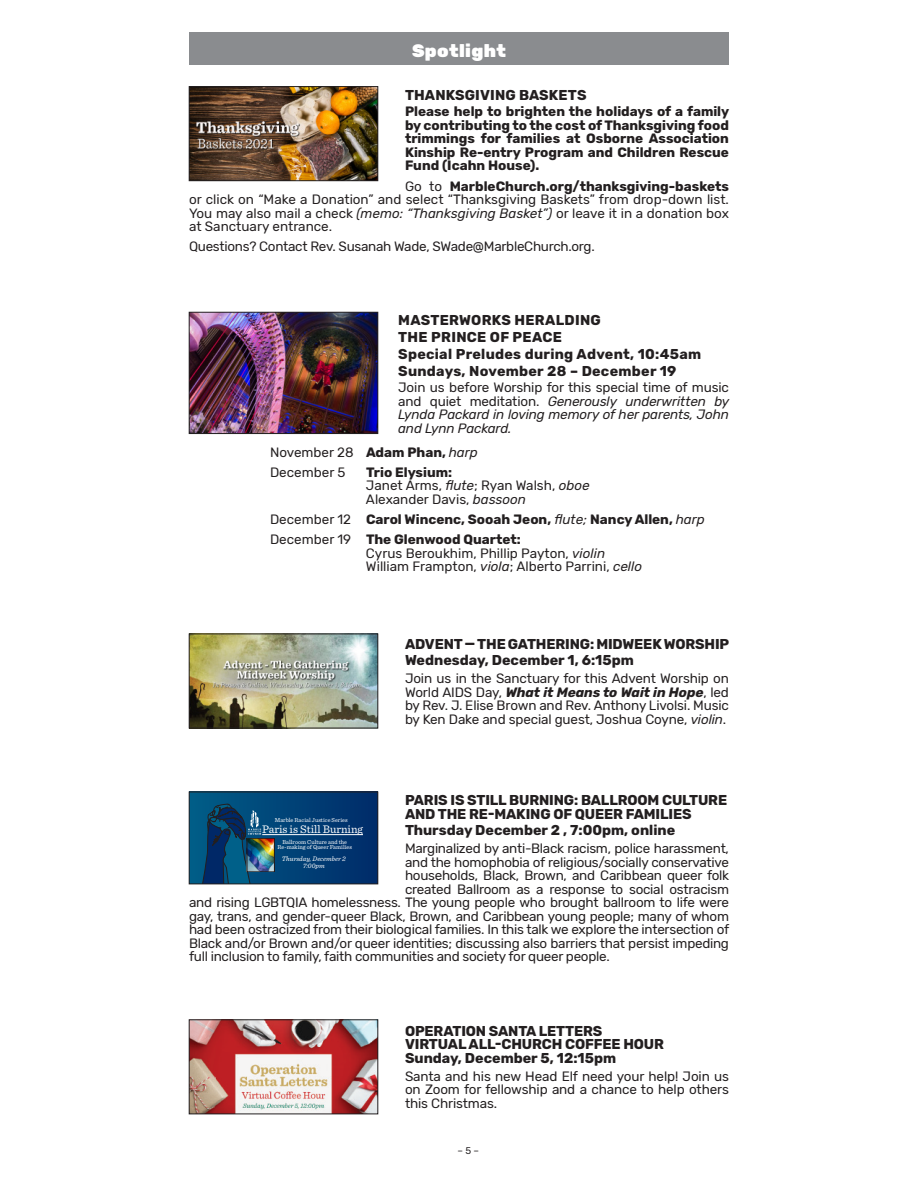
<style>
.page{position:relative;width:918px;height:1188px;background:#fff}
.page>*{position:absolute;margin:0;border:0;box-sizing:border-box;transform-origin:0 0}
.t1{font:900 18px "Rubik";letter-spacing:.02em;color:#fff}
.t2{font:700 14.25px/13.5px "Rubik";color:#231f20}
.t3{font:700 14.25px "Rubik";letter-spacing:.02em;color:#231f20}
.t4{font:13.5px/13.5px "Rubik";letter-spacing:-.02em;color:#231f20;text-align:justify}
.t5{font:13.5px/13.5px "Rubik";color:#231f20}
.t6{font:700 13.5px/13.5px "Rubik";color:#231f20;text-align:justify}
.t7{font:italic 13.5px/13.5px "Rubik";letter-spacing:-.01em;color:#231f20;text-align:justify}
.t8{font:11.55px "Sentinel";color:#fff}
.t9{font:9.75px "Rubik";color:#231f20}
.t10{font:italic 6.9px/7.1px "Sentinel";color:#fff;text-align:center}
.t11{font:6px/5.7px "Sentinel";color:#fff;text-align:center}
.s1{font-weight:700}
.s2{font-style:italic}
.s3{font-style:normal}
.s4{font-weight:400}
.s5{font-weight:400;font-style:italic}
.s6{font-weight:700;font-style:italic}
</style>
<div class="page">
<div style="left:189px;top:32px;width:540px;height:33px;background:#8a8c8f"></div>
<div style="left:189px;top:792px;width:189px;height:92px;background:linear-gradient(to right,#005e88,#002b69)"></div>
<img style="left:261px;top:840px;width:12px;height:30px">
<div style="left:247px;top:838px;width:28px;height:34px;border:1px solid #231f20"></div>
<hr style="left:262px;top:834px;width:101px;height:1px;background:#fff">
<svg style="left:199px;top:802px;width:62px;height:80px;background:#0d4972"></svg>
<div style="left:189px;top:792px;width:189px;height:92px;border:1px solid #231f20"></div>
<img style="left:191px;top:636px;width:185px;height:90px">
<div style="left:189px;top:634px;width:189px;height:94px;border:1px solid #231f20"></div>
<img style="left:191px;top:314px;width:185px;height:118px">
<div style="left:189px;top:312px;width:189px;height:122px;border:1px solid #231f20"></div>
<img style="left:191px;top:1022px;width:185px;height:90px">
<div style="left:189px;top:1020px;width:189px;height:94px;border:1px solid #231f20"></div>
<img style="left:191px;top:88px;width:185px;height:91px">
<div style="left:189px;top:86px;width:189px;height:95px;border:1px solid #231f20"></div>
<p class="t1" style="left:412px;top:40px;width:95px">Spotlight</p>
<p class="t2" style="left:405px;top:88px;width:183px">THANKSGIVING BASKETS</p>
<p class="t6" style="left:405px;top:105px;width:326px">Please help to brighten the holidays of a family by contributing to the cost of Thanksgiving food trimmings for families at Osborne Association Kinship Re-entry Program and Children Rescue Fund (Icahn House).</p>
<p class="t5" style="left:189px;top:180px;width:542px;text-indent:216px">Go to <span class="s1">MarbleChurch.org/thanksgiving-baskets </span>or click on “Make a Donation” and select “Thanksgiving Baskets” from drop-down list.<br>You may also mail a check <span class="s2">(memo: “Thanksgiving Basket”)</span> or leave it in a donation box at Sanctuary entrance.</p>
<p class="t4" style="left:189px;top:240px;width:405px">Questions? Contact Rev. Susanah Wade, SWade@MarbleChurch.org.</p>
<p class="t3" style="left:398px;top:312px;width:204px">MASTERWORKS HERALDING</p>
<p class="t3" style="left:398px;top:329px;width:165px">THE PRINCE OF PEACE</p>
<p class="t3" style="left:398px;top:346px;width:304px">Special Preludes during Advent, 10:45am</p>
<p class="t3" style="left:398px;top:362px;width:280px">Sundays, November 28 – December 19</p>
<p class="t7" style="left:398px;top:381px;width:333px"><span class="s3">Join us before Worship for this special time of music and quiet meditation.</span> Generously underwritten by Lynda Packard in loving memory of her parents, John and Lynn Packard.</p>
<p class="t5" style="left:270px;top:445px;width:209px">November 28 <span class="s1">Adam Phan,</span> <span class="s2">harp</span></p>
<p class="t5" style="left:270px;top:466px;width:77px">December 5</p>
<p class="t6" style="left:366px;top:466px;width:88px">Trio Elysium:</p>
<p class="t5" style="left:366px;top:479px;width:225px">Janet Arms, <span class="s2">flute</span>; Ryan Walsh, <span class="s2">oboe</span></p>
<p class="t5" style="left:366px;top:493px;width:162px">Alexander Davis, <span class="s2">bassoon</span></p>
<p class="t6" style="left:270px;top:513px;width:436px"><span class="s4">December 12</span> Carol Wincenc, Sooah Jeon, <span class="s5">flute;</span> Nancy Allen, <span class="s5">harp</span></p>
<p class="t6" style="left:270px;top:533px;width:252px"><span class="s4">December 19</span> The Glenwood Quartet:</p>
<p class="t5" style="left:366px;top:547px;width:241px">Cyrus Beroukhim, Phillip Payton, <span class="s2">violin</span></p>
<p class="t5" style="left:366px;top:560px;width:278px">William Frampton, <span class="s2">viola</span>; Alberto Parrini, <span class="s2">cello</span></p>
<p class="t2" style="left:405px;top:637px;width:326px">ADVENT — THE GATHERING: MIDWEEK WORSHIP</p>
<p class="t2" style="left:405px;top:654px;width:230px">Wednesday, December 1, 6:15pm</p>
<p class="t4" style="left:405px;top:672px;width:326px">Join us in the Sanctuary for this Advent Worship on World AIDS Day, <span class="s6">What it Means to Wait in Hope</span>, led by Rev. J. Elise Brown and Rev. Anthony Livolsi. Music by Ken Dake and special guest, Joshua Coyne, <span class="s2">violin</span>.</p>
<p class="t2" style="left:405px;top:794px;width:324px">PARIS IS STILL BURNING: BALLROOM CULTURE<br>AND THE RE-MAKING OF QUEER FAMILIES</p>
<p class="t2" style="left:405px;top:824px;width:272px">Thursday December 2 , 7:00pm, online</p>
<p class="t4" style="left:405px;top:842px;width:325px">Marginalized by anti-Black racism, police harassment,</p>
<p class="t4" style="left:405px;top:856px;width:326px">and the homophobia of religious/socially conservative</p>
<p class="t4" style="left:405px;top:869px;width:326px">households, Black, Brown, and Caribbean queer folk</p>
<p class="t4" style="left:405px;top:883px;width:326px">created Ballroom as a response to social ostracism</p>
<p class="t4" style="left:189px;top:896px;width:542px">and rising LGBTQIA homelessness. The young people who brought ballroom to life were</p>
<p class="t4" style="left:189px;top:910px;width:542px">gay, trans, and gender-queer Black, Brown, and Caribbean young people; many of whom</p>
<p class="t4" style="left:189px;top:923px;width:542px">had been ostracized from their biological families. In this talk we explore the intersection of</p>
<p class="t4" style="left:189px;top:937px;width:542px">Black and/or Brown and/or queer identities; discussing also barriers that persist impeding</p>
<p class="t4" style="left:189px;top:950px;width:420px">full inclusion to family, faith communities and society for queer people.</p>
<p class="t11" style="left:275px;top:817px;width:74px">Marble Racial Justice Series</p>
<p class="t11" style="left:278px;top:838px;width:76px">Ballroom Culture and the<br>Re-making of Queer Families</p>
<p class="t8" style="left:262px;top:821px;width:102px">Paris is Still Burning</p>
<p class="t10" style="left:282px;top:855px;width:66px">Thursday, December 2<br>7:00pm</p>
<p class="t2" style="left:405px;top:1025px;width:199px">OPERATION SANTA LETTERS</p>
<p class="t2" style="left:405px;top:1038px;width:261px">VIRTUAL ALL-CHURCH COFFEE HOUR</p>
<p class="t2" style="left:405px;top:1052px;width:213px">Sunday, December 5, 12:15pm</p>
<p class="t4" style="left:405px;top:1070px;width:325px">Santa and his new Head Elf need your help! Join us on Zoom for fellowship and a chance to help others this Christmas.</p>
<p class="t9" style="left:458px;top:1145px;width:23px">– 5 –</p>
</div>
